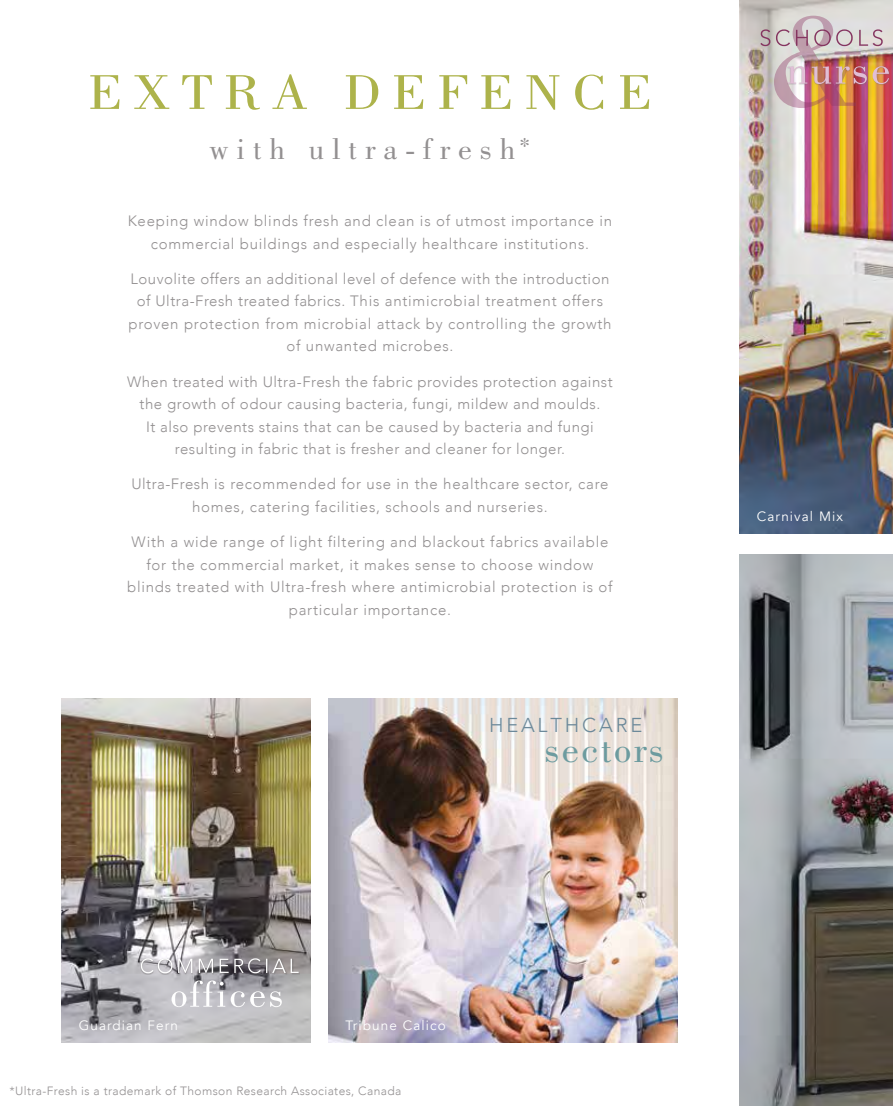
<style>
.page{position:relative;width:893px;height:1106px;background:#fff}
.page>*{position:absolute;margin:0;border:0;box-sizing:border-box;transform-origin:0 0}
.t1{font:51.3px "Bodoni BT";letter-spacing:.19em;color:#adb34b;scale:1.11 1}
.t2{font:39.3px "Bodoni BT";letter-spacing:.06em;color:#6c9b9f}
.t3{font:31.5px "Bodoni BT";letter-spacing:.25em;color:#939091}
.t4{font:300 20.1px "Avenir";letter-spacing:.14em;color:#6c899a}
.t5{font:300 15px/22.5px "Avenir";letter-spacing:.05em;color:#939091;text-align:center}
.t6{font:13.5px "Avenir";letter-spacing:.08em;color:#fff}
.t7{font:300 12px "Avenir";letter-spacing:.035em;color:#939091}
</style>
<div class="page">
<img style="left:740px;top:0;width:153px;height:533px">
<img style="left:740px;top:555px;width:153px;height:551px">
<img style="left:62px;top:698px;width:248px;height:344px">
<img style="left:328px;top:698px;width:350px;height:344px">
<img style="left:760px;top:16px;width:133px;height:92px">
<svg style="left:172px;top:980px;width:110px;height:27px;background:#c0c0c4"></svg>
<div style="left:140px;top:958px;width:160px;height:16px;background:#706f6f;opacity:.45"></div>
<svg style="left:141px;top:958px;width:158px;height:15px;background:#a7a4a7"></svg>
<h1 class="t1" style="left:88px;top:61px;width:510px">EXTRA DEFENCE</h1>
<h3 class="t3" style="left:210px;top:130px;width:322px">with ultra-fresh<sup>*</sup></h3>
<p class="t5" style="left:128px;top:210px;width:486px">Keeping window blinds fresh and clean is of utmost importance in commercial buildings and especially healthcare institutions.</p>
<p class="t5" style="left:128px;top:267px;width:485px">Louvolite offers an additional level of defence with the introduction of Ultra-Fresh treated fabrics. This antimicrobial treatment offers proven protection from microbial attack by controlling the growth of unwanted microbes.</p>
<p class="t5" style="left:127px;top:370px;width:487px">When treated with Ultra-Fresh the fabric provides protection against the growth of odour causing bacteria, fungi, mildew and moulds.<br>It also prevents stains that can be caused by bacteria and fungi resulting in fabric that is fresher and cleaner for longer.</p>
<p class="t5" style="left:131px;top:473px;width:479px">Ultra-Fresh is recommended for use in the healthcare sector, care homes, catering facilities, schools and nurseries.</p>
<p class="t5" style="left:127px;top:531px;width:487px">With a wide range of light filtering and blackout fabrics available for the commercial market, it makes sense to choose window blinds treated with Ultra-fresh where antimicrobial protection is of particular importance.</p>
<h3 class="t4" style="left:489px;top:712px;width:155px">HEALTHCARE</h3>
<h2 class="t2" style="left:544px;top:724px;width:121px">sectors</h2>
<p class="t6" style="left:757px;top:508px;width:131px">Guardian Charcoal</p>
<p class="t6" style="left:757px;top:508px;width:88px">Carnival Mix</p>
<p class="t6" style="left:79px;top:1017px;width:101px">Guardian Fern</p>
<p class="t6" style="left:345px;top:1017px;width:102px">Tribune Calico</p>
<p class="t7" style="left:9px;top:1083px;width:393px">*Ultra-Fresh is a trademark of Thomson Research Associates, Canada</p>
</div>
